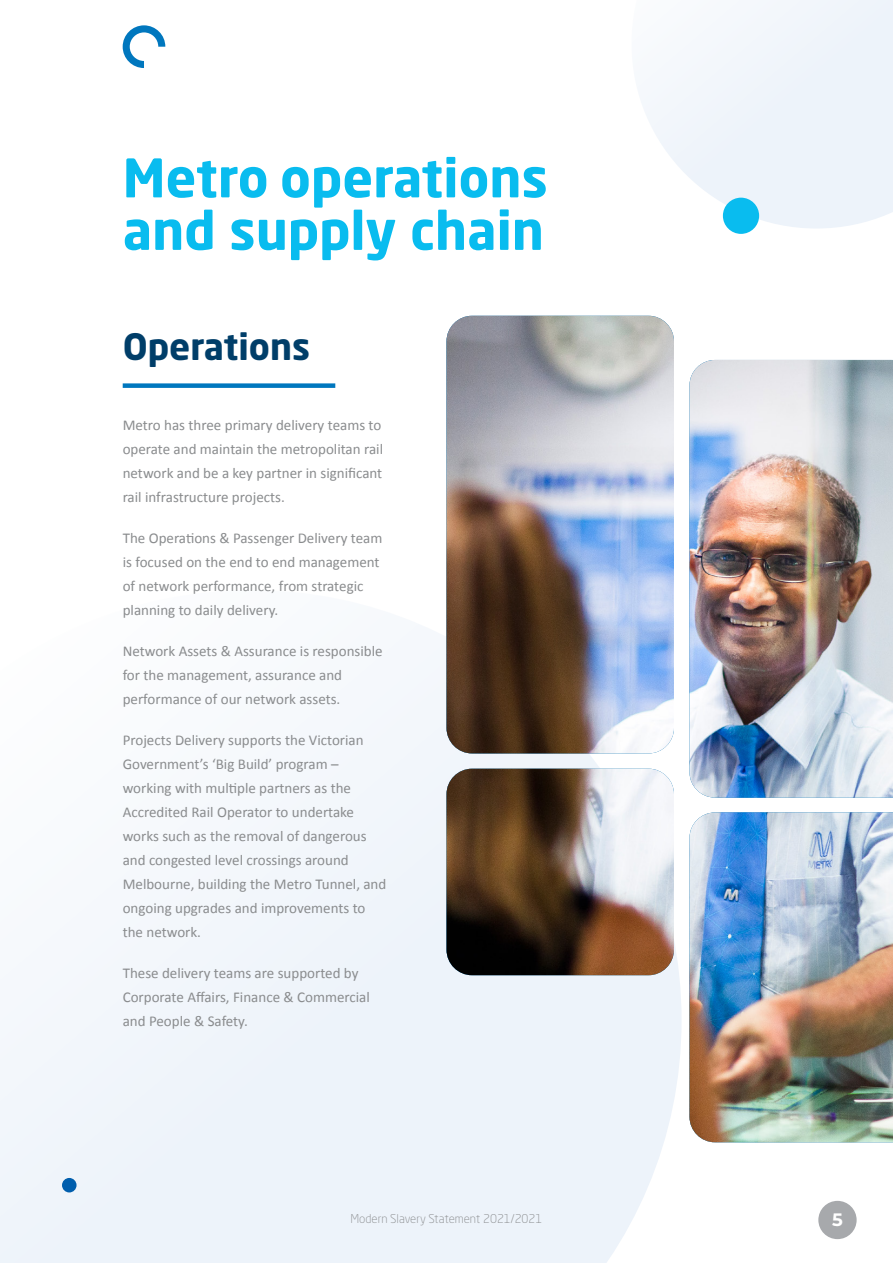
<style>
.page{position:relative;width:893px;height:1263px;background:#fff}
.page>*{position:absolute;margin:0;border:0;box-sizing:border-box;transform-origin:0 0}
.t1{font:700 52.5px/52.5px "Neo Sans Std";color:#09bcef}
.t2{font:700 36px "Neo Sans Std";color:#003e69}
.t3{font:700 18px "Montserrat";color:#fff}
.t4{font:15px/24px "Calibri";color:#8a8c8e}
.t5{font:300 12px "Neo Sans Std";color:#8a8c8e}
</style>
<div class="page">
<svg style="left:0;top:642px;width:664px;height:621px;fill:#f1f5fb"></svg>
<svg style="left:641px;top:0;width:252px;height:229px;fill:#eff4fa"></svg>
<div style="left:818px;top:1201px;width:39px;height:38px;background:#a7a9ac;border-radius:50%"></div>
<div style="left:123px;top:383px;width:212px;height:5px;background:#0077be"></div>
<img style="left:446px;top:316px;width:447px;height:826px">
<div style="left:723px;top:198px;width:36px;height:36px;background:#09bcef;border-radius:50%"></div>
<svg style="left:123px;top:25px;width:42px;height:43px"></svg>
<div style="left:62px;top:1178px;width:15px;height:14px;background:#005ead;border-radius:50%"></div>
<h1 class="t1" style="left:123px;top:150px;width:427px">Metro operations and supply chain</h1>
<h2 class="t2" style="left:123px;top:324px;width:189px">Operations</h2>
<p class="t4" style="left:123px;top:413px;width:262px;text-align:justify">Metro has three primary delivery teams to operate and maintain the metropolitan rail network and be a key partner in significant rail infrastructure projects.</p>
<p class="t4" style="left:123px;top:526px;width:261px">The Operations &amp; Passenger Delivery team is focused on the end to end management of network performance, from strategic planning to daily delivery.</p>
<p class="t4" style="left:123px;top:639px;width:262px">Network Assets &amp; Assurance is responsible for the management, assurance and performance of our network assets.</p>
<p class="t4" style="left:123px;top:728px;width:265px">Projects Delivery supports the Victorian Government’s ‘Big Build’ program – working with multiple partners as the Accredited Rail Operator to undertake works such as the removal of dangerous and congested level crossings around Melbourne, building the Metro Tunnel, and ongoing upgrades and improvements to the network.</p>
<p class="t4" style="left:123px;top:961px;width:249px">These delivery teams are supported by<br>Corporate Affairs, Finance &amp; Commercial and People &amp; Safety.</p>
<p class="t5" style="left:350px;top:1211px;width:194px">Modern Slavery Statement 2021/2021</p>
<p class="t3" style="left:832px;top:1207px;width:12px">5</p>
</div>
